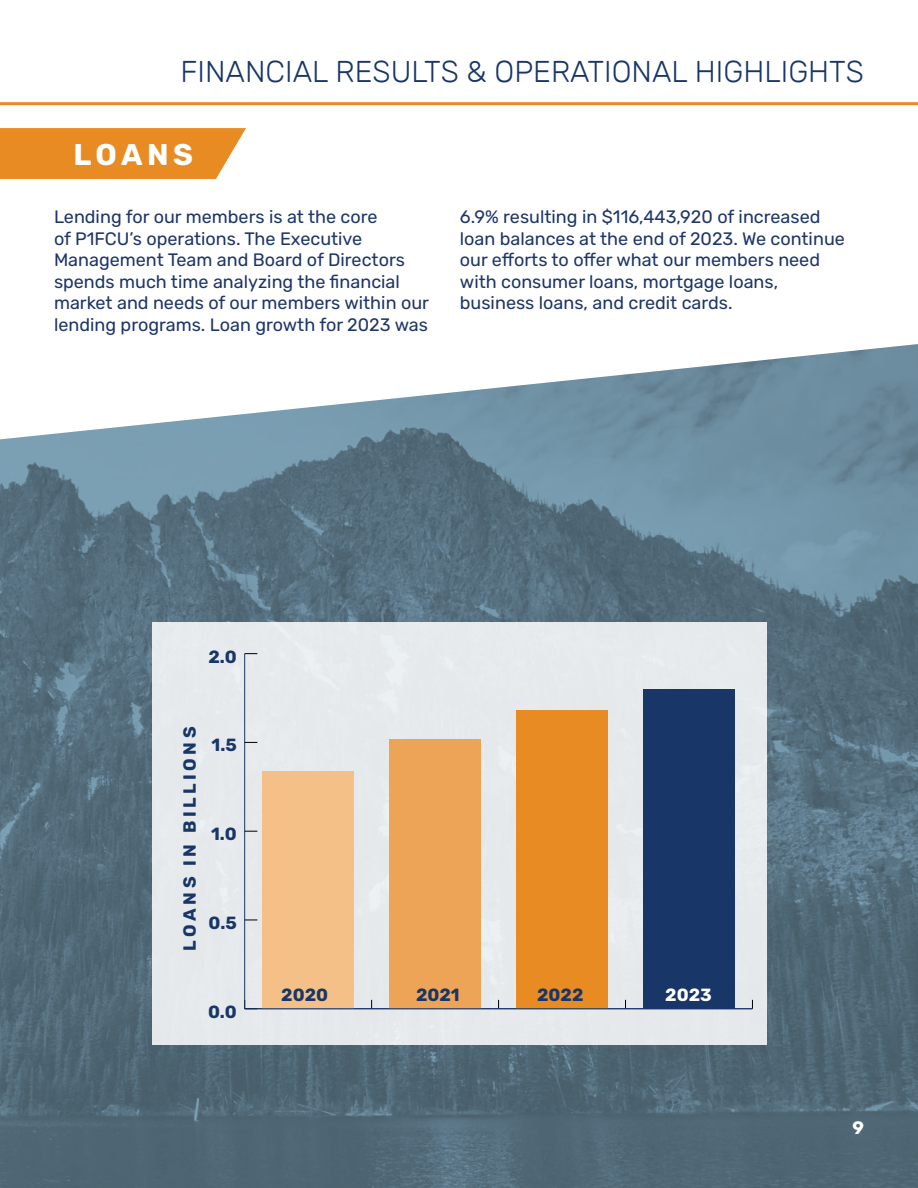
<style>
.page{position:relative;width:918px;height:1188px;background:#fff}
.page>*{position:absolute;margin:0;border:0;box-sizing:border-box;transform-origin:0 0}
.t1{font:300 30px "Rubik";color:#183667}
.t2{font:700 30px "Rubik";letter-spacing:.145em;color:#fff}
.t3{font:18px/21.6px "Rubik";color:#1e3669}
.t4{font:700 18px "Rubik";color:#fff}
.t5{font:700 17.7px "Rubik";letter-spacing:.19em;color:#183667}
.t6{font:700 17.7px "Rubik";color:#fff}
</style>
<div class="page">
<img style="left:0;top:344px;width:918px;height:844px">
<svg style="left:0;top:128px;width:246px;height:51px;background:#e9912f"></svg>
<div style="left:152px;top:622px;width:614px;height:423px;background:#e6eaec"></div>
<hr style="left:244px;top:654px;width:1px;height:355px;background:#183667">
<svg style="left:244px;top:1000px;width:2px;height:9px"></svg>
<svg style="left:245px;top:919px;width:12px;height:1px"></svg>
<svg style="left:245px;top:831px;width:12px;height:1px"></svg>
<svg style="left:245px;top:742px;width:12px;height:1px"></svg>
<svg style="left:245px;top:653px;width:12px;height:1px"></svg>
<div style="left:262px;top:771px;width:92px;height:238px;background:#f4c088"></div>
<div style="left:389px;top:739px;width:92px;height:270px;background:#eea456"></div>
<div style="left:516px;top:710px;width:92px;height:299px;background:#e88b22"></div>
<div style="left:643px;top:689px;width:92px;height:320px;background:#183667"></div>
<hr style="left:245px;top:1008px;width:507px;height:1px;background:#183667">
<hr style="left:0;top:102px;width:918px;height:3px;background:#e88b23">
<h1 class="t1" style="left:180px;top:55px;width:685px">FINANCIAL RESULTS &amp; OPERATIONAL HIGHLIGHTS</h1>
<h1 class="t2" style="left:73px;top:137px;width:121px">LOANS</h1>
<p class="t3" style="left:54px;top:206px;width:377px">Lending for our members is at the core<br>of P1FCU’s operations. The Executive Management Team and Board of Directors spends much time analyzing the financial market and needs of our members within our lending programs. Loan growth for 2023 was</p>
<p class="t3" style="left:460px;top:206px;width:387px">6.9% resulting in $116,443,920 of increased loan balances at the end of 2023. We continue our efforts to offer what our members need with consumer loans, mortgage loans, business loans, and credit cards.</p>
<p class="t5" style="left:208px;top:647px;width:30px">2.0</p>
<p class="t5" style="left:180px;top:951px;width:225px;rotate:-90deg">LOANS IN BILLIONS</p>
<p class="t5" style="left:212px;top:735px;width:27px">1.5</p>
<p class="t5" style="left:211px;top:824px;width:27px">1.0</p>
<p class="t5" style="left:208px;top:913px;width:30px">0.5</p>
<p class="t5" style="left:208px;top:1002px;width:30px">0.0</p>
<p class="t5" style="left:281px;top:985px;width:48px">2020</p>
<p class="t5" style="left:416px;top:985px;width:45px">2021</p>
<p class="t5" style="left:537px;top:985px;width:48px">2022</p>
<p class="t6" style="left:665px;top:985px;width:48px">2023</p>
<p class="t4" style="left:852px;top:1117px;width:13px">9</p>
</div>
